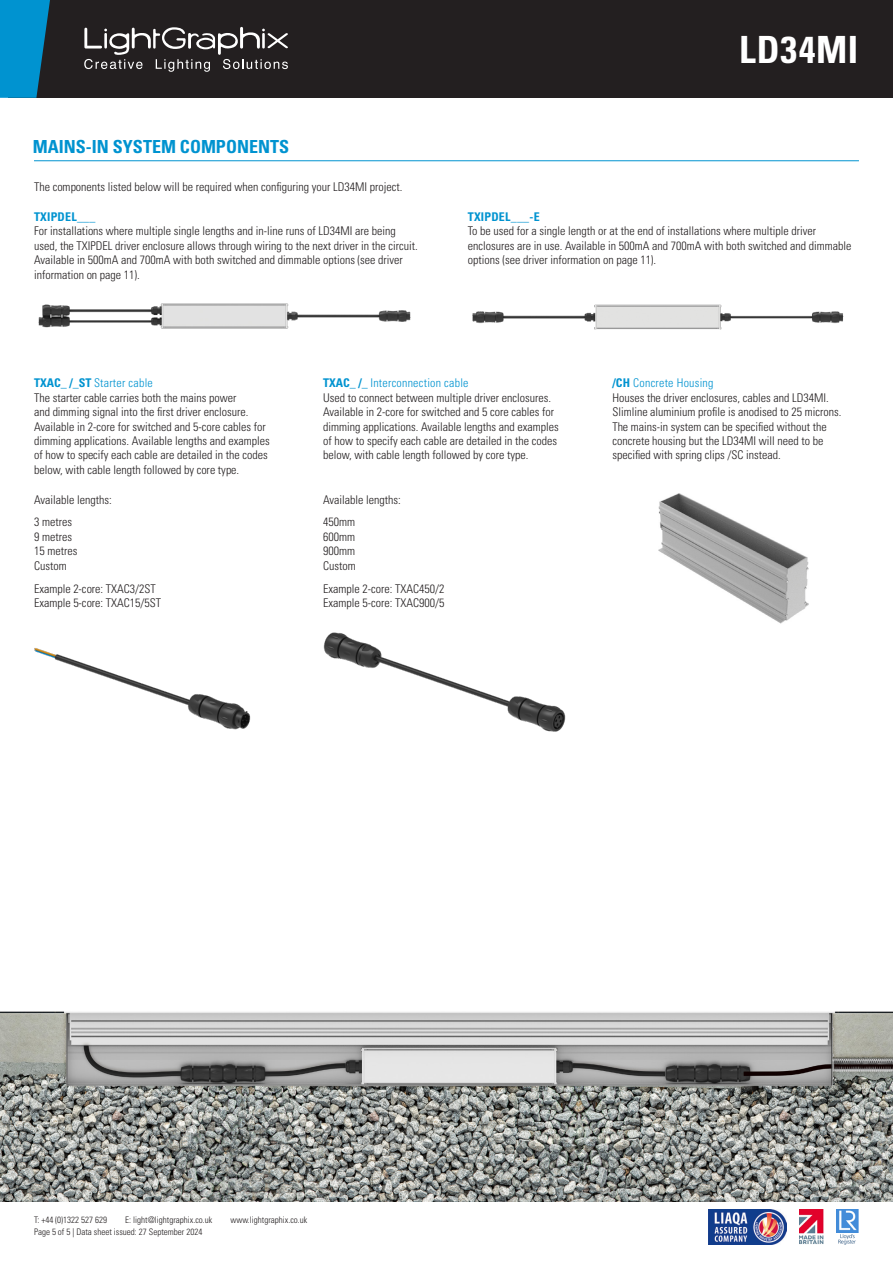
<style>
.page{position:relative;width:893px;height:1263px;background:#fff}
.page>*{position:absolute;margin:0;border:0;box-sizing:border-box;transform-origin:0 0}
.box_headline{font:700 condensed 37.5px "Univers LT Std";letter-spacing:.025em;color:#fff}
.headline_blue{font:700 condensed 18px "Univers LT Std";color:#0093d0}
.t1{font:300 condensed 12px/14.4px "Univers LT Std";color:#231f20}
.t2{font:300 condensed 12px "Univers LT Std";letter-spacing:.02em;color:#0093d0}
.t3{font:700 condensed 12px "Univers LT Std";letter-spacing:.02em;color:#0093d0}
.t4{font:300 condensed 9px "Univers LT Std";color:#231f20}
.s1{font-weight:700}
.s2{font-weight:700;color:#0093d0}
.s3{color:#0093d0}
</style>
<div class="page">
<img style="left:799px;top:1209px;width:24px;height:35px">
<img style="left:836px;top:1209px;width:22px;height:24px">
<img style="left:840px;top:1234px;width:15px;height:5px">
<img style="left:838px;top:1240px;width:18px;height:5px">
<img style="left:708px;top:1209px;width:78px;height:35px">
<div style="left:9px;top:0;width:884px;height:98px;background:#231f20"></div>
<svg style="left:0;top:0;width:50px;height:98px"></svg>
<svg style="left:84px;top:27px;width:204px;height:45px"></svg>
<hr style="left:34px;top:160px;width:825px;height:1px;background:#0093d0">
<img style="left:0;top:1011px;width:893px;height:191px">
<img style="left:472px;top:304px;width:372px;height:26px">
<img style="left:38px;top:303px;width:373px;height:26px">
<img style="left:34px;top:648px;width:217px;height:82px">
<img style="left:323px;top:632px;width:243px;height:100px">
<img style="left:658px;top:493px;width:151px;height:131px">
<p class="headline_blue" style="left:33px;top:136px;width:258px">MAINS-IN SYSTEM COMPONENTS</p>
<p class="t1" style="left:34px;top:180px;width:370px">The components listed below will be required when configuring your LD34MI project.</p>
<p class="t3" style="left:34px;top:209px;width:63px">TXIPDEL___</p>
<p class="t1" style="left:34px;top:224px;width:385px">For installations where multiple single lengths and in-line runs of LD34MI are being used, the TXIPDEL driver enclosure allows through wiring to the next driver in the circuit.<br>Available in 500mA and 700mA with both switched and dimmable options (see driver information on page 11).</p>
<p class="box_headline" style="left:739px;top:27px;width:121px">LD34MI</p>
<p class="t3" style="left:468px;top:209px;width:73px">TXIPDEL___-E</p>
<p class="t1" style="left:468px;top:224px;width:385px">To be used for a single length or at the end of installations where multiple driver enclosures are in use. Available in 500mA and 700mA with both switched and dimmable options (see driver information on page 11).</p>
<p class="t2" style="left:34px;top:376px;width:120px"><span class="s1">TXAC_ /_ST</span> Starter cable</p>
<p class="t1" style="left:34px;top:390px;width:237px">The starter cable carries both the mains power<br>and dimming signal into the first driver enclosure.<br>Available in 2-core for switched and 5-core cables for dimming applications. Available lengths and examples of how to specify each cable are detailed in the codes below, with cable length followed by core type.</p>
<p class="t1" style="left:34px;top:492px;width:79px">Available lengths:</p>
<p class="t1" style="left:34px;top:515px;width:45px">3 metres<br>9 metres<br>15 metres<br>Custom</p>
<p class="t1" style="left:34px;top:581px;width:129px">Example 2-core: TXAC3/2ST<br>Example 5-core: TXAC15/5ST</p>
<p class="t1" style="left:323px;top:376px;width:237px"><span class="s2">TXAC_ /_</span> <span class="s3">Interconnection cable<br></span>Used to connect between multiple driver enclosures.<br>Available in 2-core for switched and 5 core cables for dimming applications. Available lengths and examples of how to specify each cable are detailed in the codes below, with cable length followed by core type.</p>
<p class="t1" style="left:323px;top:492px;width:79px">Available lengths:</p>
<p class="t1" style="left:323px;top:515px;width:34px;text-align:justify">450mm 600mm 900mm Custom</p>
<p class="t1" style="left:323px;top:581px;width:123px">Example 2-core: TXAC450/2<br>Example 5-core: TXAC900/5</p>
<p class="t2" style="left:612px;top:376px;width:103px"><span class="s1">/CH</span> Concrete Housing</p>
<p class="t1" style="left:612px;top:390px;width:231px">Houses the driver enclosures, cables and LD34MI.<br>Slimline aluminium profile is anodised to 25 microns.<br>The mains-in system can be specified without the concrete housing but the LD34MI will need to be specified with spring clips /SC instead.</p>
<p class="t4" style="left:34px;top:1214px;width:75px">T: +44 (0)1322 527 629</p>
<p class="t4" style="left:125px;top:1214px;width:89px">E: light@lightgraphix.co.uk</p>
<p class="t4" style="left:230px;top:1214px;width:79px">www.lightgraphix.co.uk</p>
<p class="t4" style="left:34px;top:1227px;width:170px">Page 5 of 5 | Data sheet issued: 27 September 2024</p>
</div>
